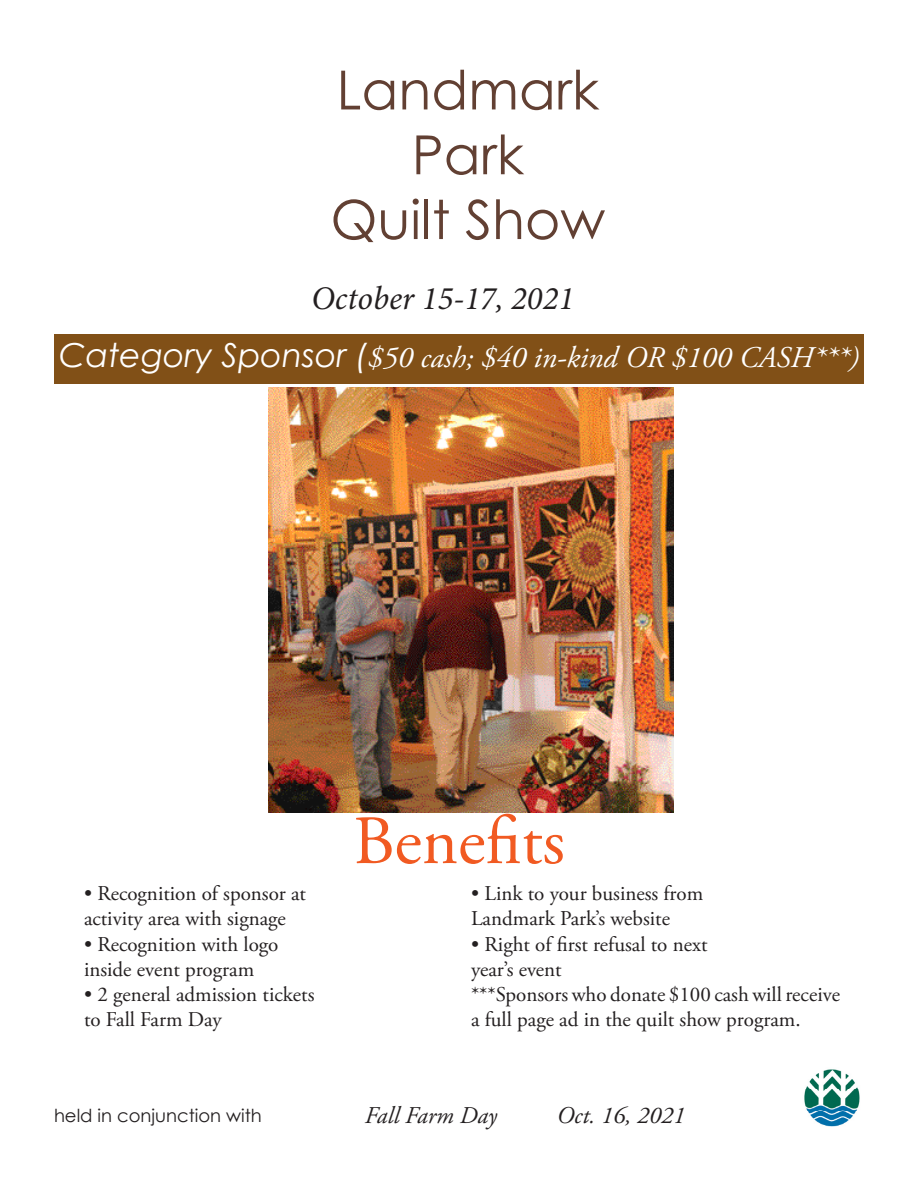
<style>
.page{position:relative;width:918px;height:1188px;background:#fff}
.page>*{position:absolute;margin:0;border:0;box-sizing:border-box;transform-origin:0 0}
.t1{font:69px "Adobe Garamond Pro";color:#f15a22}
.t2{font:54px/64.8px "Century Gothic";color:#624033;text-align:center}
.t3{font:italic 33px "Minion Pro";color:#231f20}
.t4{font:italic 30px "Adobe Garamond Pro";color:#fff}
.t5{font:italic 24px "Adobe Garamond Pro";color:#231f20}
.t6{font:21px/25.2px "Adobe Garamond Pro";color:#231f20}
.t7{font:18px "Century Gothic";color:#231f20}
.s1{font-family:"Century Gothic";font-size:33px}
</style>
<div class="page">
<img style="left:268px;top:387px;width:405px;height:426px">
<img style="left:804px;top:1069px;width:56px;height:58px">
<div style="left:54px;top:334px;width:810px;height:50px;background:#815017"></div>
<h2 class="t2" style="left:330px;top:57px;width:276px">Landmark<br>Park<br>Quilt Show</h2>
<p class="t3" style="left:311px;top:276px;width:264px">October 15-17, 2021</p>
<p class="t4" style="left:59px;top:340px;width:801px"><span class="s1">Category Sponsor (</span>$50 cash; $40 in-kind OR $100 CASH***)</p>
<p class="t6" style="left:84px;top:882px;width:224px">• Recognition of sponsor at</p>
<p class="t6" style="left:84px;top:907px;width:203px">activity area with signage</p>
<p class="t6" style="left:84px;top:932px;width:196px">• Recognition with logo</p>
<p class="t6" style="left:84px;top:957px;width:172px">inside event program</p>
<p class="t6" style="left:84px;top:983px;width:232px">• 2 general admission tickets</p>
<p class="t6" style="left:84px;top:1008px;width:139px">to Fall Farm Day</p>
<p class="t1" style="left:353px;top:800px;width:213px">Benefits</p>
<p class="t6" style="left:471px;top:882px;width:234px">• Link to your business from</p>
<p class="t6" style="left:471px;top:907px;width:201px">Landmark Park’s website</p>
<p class="t6" style="left:471px;top:932px;width:238px">• Right of first refusal to next</p>
<p class="t6" style="left:471px;top:957px;width:92px">year’s event</p>
<p class="t6" style="left:471px;top:983px;width:370px">***Sponsors who donate $100 cash will receive a full page ad in the quilt show program.</p>
<p class="t7" style="left:54px;top:1103px;width:209px">held in conjunction with</p>
<p class="t5" style="left:365px;top:1101px;width:133px">Fall Farm Day</p>
<p class="t5" style="left:557px;top:1101px;width:130px">Oct. 16, 2021</p>
</div>
